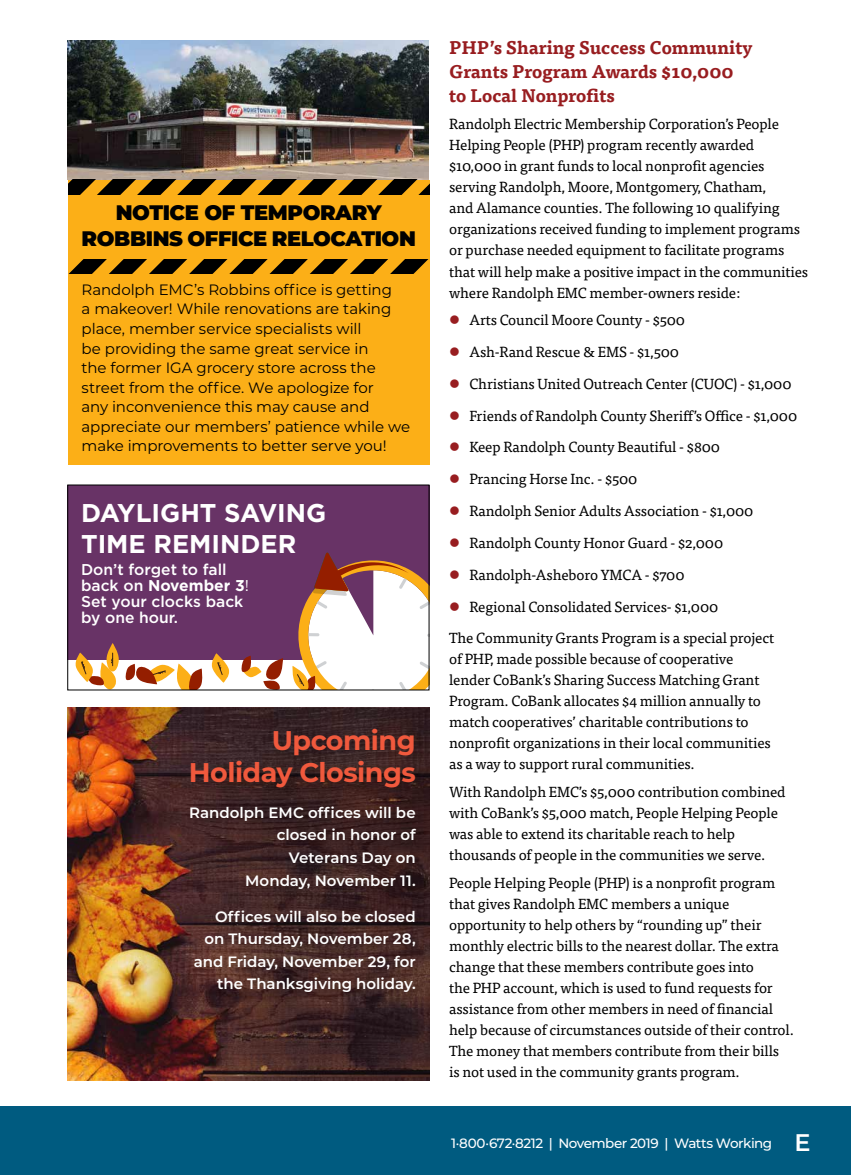
<style>
.page{position:relative;width:851px;height:1175px;background:#fff}
.page>*{position:absolute;margin:0;border:0;box-sizing:border-box;transform-origin:0 0}
.t1{font:700 27px/31.5px "Montserrat";letter-spacing:-.02em;color:#f0593d;text-align:right}
.t2{font:700 25.65px/30.8px "Gotham";color:#fff}
.t3{font:900 21px/25.5px "Montserrat";letter-spacing:-.02em;color:#000;text-align:center}
.t4{font:700 18px/24px "Tisa Pro";color:#981d20}
.t5{font:500 15.6px/15.8px "Gotham";color:#fff}
.t6{font:15px/19.5px "Montserrat";letter-spacing:-.005em;color:#000}
.t7{font:600 15px/22.5px "Montserrat";color:#fff;text-align:right}
.t8{font:14.7px/21px "Tisa Pro";letter-spacing:-.01em;color:#000}
.t9{font:500 13.5px "Montserrat";letter-spacing:-.035em;color:#fff}
.s1{font-weight:700}
.s2{font-weight:400}
.s3{color:#981d20}
.s4{font-weight:600;font-size:24px}
</style>
<div class="page">
<div style="left:0;top:1105px;width:850px;height:69px;background:#005b80"></div>
<div style="left:68px;top:266px;width:361px;height:198px;background:#fcaf17"></div>
<div style="left:68px;top:485px;width:361px;height:174px;background:#683366"></div>
<svg style="left:125px;top:663px;width:78px;height:25px"></svg>
<svg style="left:74px;top:643px;width:45px;height:45px"></svg>
<svg style="left:210px;top:653px;width:20px;height:29px"></svg>
<svg style="left:241px;top:552px;width:186px;height:136px"></svg>
<div style="left:68px;top:485px;width:361px;height:205px;border:1px solid #000"></div>
<img style="left:68px;top:708px;width:361px;height:372px">
<div style="left:187px;top:726px;width:241px;height:278px;background:#000;opacity:.25"></div>
<img style="left:68px;top:40px;width:361px;height:140px">
<div style="left:68px;top:180px;width:361px;height:86px;background:#fcaf17"></div>
<svg style="left:68px;top:180px;width:361px;height:14px"></svg>
<svg style="left:68px;top:259px;width:361px;height:15px"></svg>
<h3 class="t3" style="left:82px;top:199px;width:336px">NOTICE OF TEMPORARY<br>ROBBINS OFFICE RELOCATION</h3>
<p class="t6" style="left:82px;top:279px;width:330px">Randolph EMC’s Robbins office is getting<br>a makeover! While renovations are taking place, member service specialists will<br>be providing the same great service in<br>the former IGA grocery store across the street from the office. We apologize for<br>any inconvenience this may cause and appreciate our members’ patience while we make improvements to better serve you!</p>
<h2 class="t2" style="left:81px;top:497px;width:247px">DAYLIGHT SAVING<br>TIME REMINDER</h2>
<p class="t5" style="left:81px;top:562px;width:169px">Don’t forget to fall back on <span class="s1">November 3</span><span class="s2">!<br></span>Set your clocks back by one hour.</p>
<h1 class="t1" style="left:189px;top:723px;width:228px">Upcoming<br>Holiday Closings</h1>
<p class="t7" style="left:189px;top:800px;width:228px">Randolph EMC offices will be closed in honor of<br>Veterans Day on<br>Monday, November 11.</p>
<p class="t7" style="left:194px;top:904px;width:223px">Offices will also be closed on Thursday, November 28, and Friday, November 29, for the Thanksgiving holiday.</p>
<p class="t4" style="left:449px;top:34px;width:305px">PHP’s Sharing Success Community<br>Grants Program Awards $10,000 to Local Nonprofits</p>
<p class="t8" style="left:449px;top:113px;width:360px">Randolph Electric Membership Corporation’s People Helping People (PHP) program recently awarded $10,000 in grant funds to local nonprofit agencies serving Randolph, Moore, Montgomery, Chatham,<br>and Alamance counties. The following 10 qualifying organizations received funding to implement programs or purchase needed equipment to facilitate programs that will help make a positive impact in the communities where Randolph EMC member-owners reside:</p>
<p class="t8" style="left:449px;top:309px;width:237px"><span class="s3">●</span> Arts Council Moore County - $500</p>
<p class="t8" style="left:449px;top:340px;width:231px"><span class="s3">●</span> Ash-Rand Rescue &amp; EMS - $1,500</p>
<p class="t8" style="left:449px;top:372px;width:344px"><span class="s3">●</span> Christians United Outreach Center (CUOC) - $1,000</p>
<p class="t8" style="left:449px;top:404px;width:349px"><span class="s3">●</span> Friends of Randolph County Sheriff’s Office - $1,000</p>
<p class="t8" style="left:449px;top:436px;width:272px"><span class="s3">●</span> Keep Randolph County Beautiful - $800</p>
<p class="t8" style="left:449px;top:468px;width:190px"><span class="s3">●</span> Prancing Horse Inc. - $500</p>
<p class="t8" style="left:449px;top:499px;width:306px"><span class="s3">●</span> Randolph Senior Adults Association - $1,000</p>
<p class="t8" style="left:449px;top:531px;width:275px"><span class="s3">●</span> Randolph County Honor Guard - $2,000</p>
<p class="t8" style="left:449px;top:563px;width:237px"><span class="s3">●</span> Randolph-Asheboro YMCA - $700</p>
<p class="t8" style="left:449px;top:589px;width:326px;line-height:31.8px"><span class="s3">●</span> Regional Consolidated Services- $1,000<br>The Community Grants Program is a special project</p>
<p class="t8" style="left:449px;top:648px;width:323px">of PHP, made possible because of cooperative lender CoBank’s Sharing Success Matching Grant Program. CoBank allocates $4 million annually to match cooperatives’ charitable contributions to nonprofit organizations in their local communities as a way to support rural communities.</p>
<p class="t8" style="left:449px;top:780px;width:338px">With Randolph EMC’s $5,000 contribution combined with CoBank’s $5,000 match, People Helping People was able to extend its charitable reach to help thousands of people in the communities we serve.</p>
<p class="t8" style="left:449px;top:871px;width:346px">People Helping People (PHP) is a nonprofit program that gives Randolph EMC members a unique opportunity to help others by “rounding up” their monthly electric bills to the nearest dollar. The extra change that these members contribute goes into<br>the PHP account, which is used to fund requests for assistance from other members in need of financial help because of circumstances outside of their control.<br>The money that members contribute from their bills<br>is not used in the community grants program.</p>
<p class="t9" style="left:451px;top:1134px;width:360px">1·800·672·8212 | November 2019 | Watts Working <span class="s4">E</span></p>
</div>
